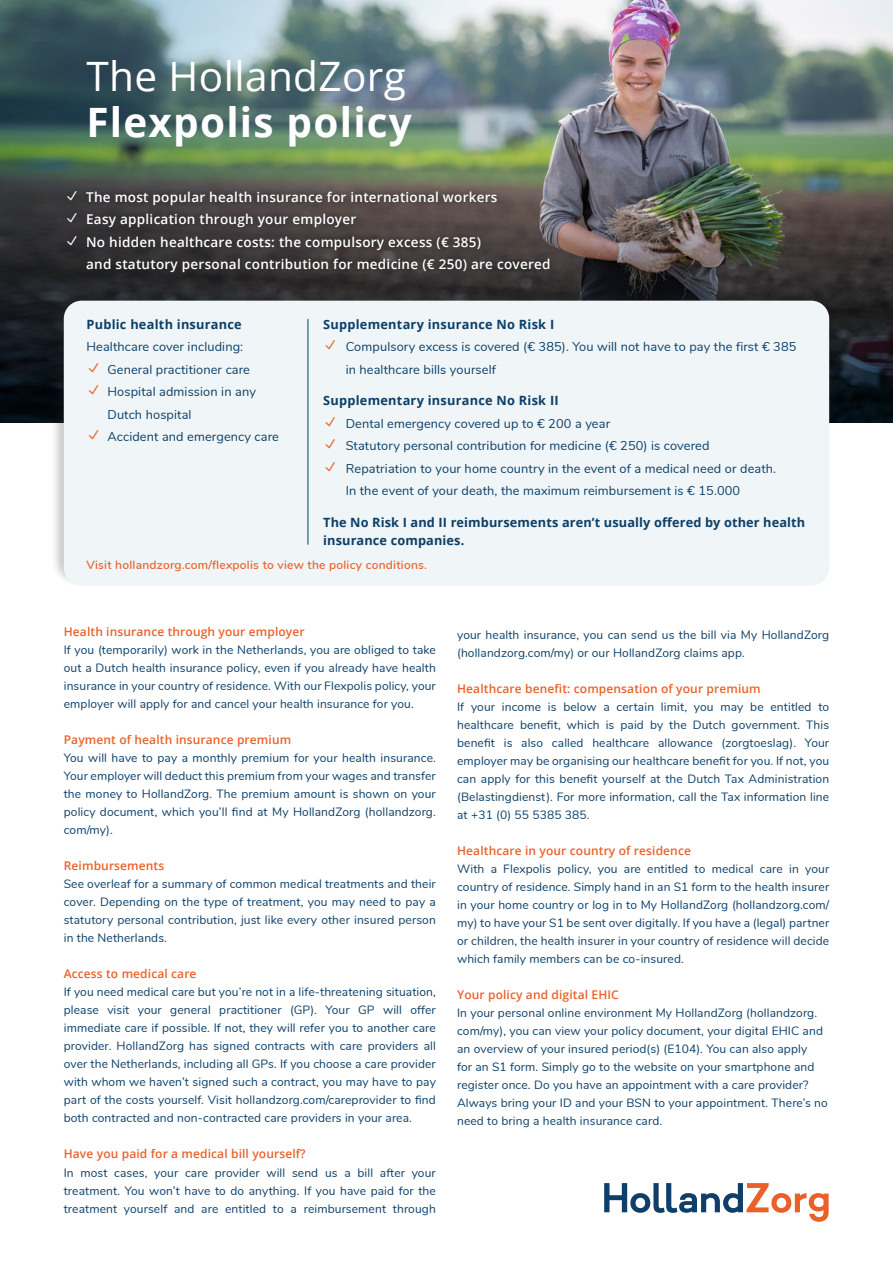
<style>
.page{position:relative;width:893px;height:1263px;background:#fff}
.page>*{position:absolute;margin:0;border:0;box-sizing:border-box;transform-origin:0 0}
.t1{font:700 40.5px/46.5px "Open Sans";letter-spacing:.03em;color:#fff}
.t2{font:600 13.5px/22.5px "Open Sans";letter-spacing:.02em;color:#fff}
.t3{font:12.75px/22.5px "Nunito";letter-spacing:.01em;color:#0c3f67}
.t4{font:700 12.75px/18px "Open Sans";letter-spacing:.02em;color:#0c3f67}
.t5{font:12px/18px "Nunito";letter-spacing:.01em;color:#0c3f67;text-align:justify}
.t6{font:600 12px "Open Sans";letter-spacing:.01em;color:#eb6129}
.t7{font:600 12px "Nunito";letter-spacing:.02em;color:#eb6129}
.s1{font-weight:400}
</style>
<div class="page">
<img style="left:0;top:0;width:893px;height:422px">
<svg style="left:60px;top:183px;width:497px;height:97px;background:#443e3e"></svg>
<div style="left:50px;top:286px;width:782px;height:301px;background:#231f20;opacity:.25"></div>
<div style="left:64px;top:301px;width:765px;height:284px;background:#f0f6f8;border-radius:18px"></div>
<hr style="left:308px;top:319px;width:1px;height:225px;background:#0c3f67">
<svg style="left:604px;top:1183px;width:225px;height:39px"></svg>
<svg style="left:67px;top:191px;width:10px;height:9px"></svg>
<svg style="left:67px;top:213px;width:10px;height:10px"></svg>
<svg style="left:67px;top:236px;width:10px;height:9px"></svg>
<p class="t1" style="left:86px;top:52px;width:327px"><span class="s1">The HollandZorg<br></span>Flexpolis policy</p>
<p class="t2" style="left:86px;top:185px;width:413px">The most popular health insurance for international workers</p>
<p class="t2" style="left:86px;top:208px;width:272px">Easy application through your employer</p>
<p class="t2" style="left:86px;top:230px;width:466px">No hidden healthcare costs: the compulsory excess (€ 385)<br>and statutory personal contribution for medicine (€ 250) are covered</p>
<p class="t4" style="left:323px;top:315px;width:233px">Supplementary insurance No Risk I</p>
<p class="t3" style="left:346px;top:335px;width:452px">Compulsory excess is covered (€ 385). You will not have to pay the first € 385 in healthcare bills yourself</p>
<p class="t4" style="left:323px;top:391px;width:237px">Supplementary insurance No Risk II</p>
<p class="t3" style="left:346px;top:411px;width:266px">Dental emergency covered up to € 200 a year</p>
<p class="t3" style="left:346px;top:434px;width:365px">Statutory personal contribution for medicine (€ 250) is covered</p>
<p class="t3" style="left:346px;top:456px;width:432px">Repatriation to your home country in the event of a medical need or death.<br>In the event of your death, the maximum reimbursement is € 15.000</p>
<p class="t4" style="left:323px;top:513px;width:484px">The No Risk I and II reimbursements aren’t usually offered by other health insurance companies.</p>
<p class="t7" style="left:86px;top:556px;width:342px">Visit hollandzorg.com/flexpolis to view the policy conditions.</p>
<p class="t4" style="left:86px;top:315px;width:157px">Public health insurance</p>
<p class="t3" style="left:86px;top:335px;width:158px">Healthcare cover including:</p>
<p class="t3" style="left:107px;top:357px;width:144px">General practitioner care</p>
<p class="t3" style="left:107px;top:380px;width:150px">Hospital admission in any<br>Dutch hospital</p>
<p class="t3" style="left:107px;top:425px;width:173px">Accident and emergency care</p>
<p class="t6" style="left:64px;top:624px;width:242px">Health insurance through your employer</p>
<p class="t5" style="left:64px;top:641px;width:374px">If you (temporarily) work in the Netherlands, you are obliged to take out a Dutch health insurance policy, even if you already have health insurance in your country of residence. With our Flexpolis policy, your employer will apply for and cancel your health insurance for you.</p>
<p class="t6" style="left:64px;top:732px;width:229px">Payment of health insurance premium</p>
<p class="t5" style="left:64px;top:749px;width:374px">You will have to pay a monthly premium for your health insurance.<br>Your employer will deduct this premium from your wages and transfer the money to HollandZorg. The premium amount is shown on your policy document, which you’ll find at My HollandZorg (hollandzorg. com/my).</p>
<p class="t6" style="left:64px;top:858px;width:102px">Reimbursements</p>
<p class="t5" style="left:64px;top:875px;width:374px">See overleaf for a summary of common medical treatments and their cover. Depending on the type of treatment, you may need to pay a statutory personal contribution, just like every other insured person in the Netherlands.</p>
<p class="t6" style="left:64px;top:966px;width:134px">Access to medical care</p>
<p class="t5" style="left:64px;top:983px;width:374px">If you need medical care but you’re not in a life-threatening situation, please visit your general practitioner (GP). Your GP will offer immediate care if possible. If not, they will refer you to another care provider. HollandZorg has signed contracts with care providers all over the Netherlands, including all GPs. If you choose a care provider with whom we haven’t signed such a contract, you may have to pay part of the costs yourself. Visit hollandzorg.com/careprovider to find both contracted and non-contracted care providers in your area.</p>
<p class="t6" style="left:64px;top:1146px;width:243px">Have you paid for a medical bill yourself?</p>
<p class="t5" style="left:64px;top:1163px;width:374px">In most cases, your care provider will send us a bill after your treatment. You won’t have to do anything. If you have paid for the treatment yourself and are entitled to a reimbursement through</p>
<p class="t5" style="left:457px;top:625px;width:374px">your health insurance, you can send us the bill via My HollandZorg (hollandzorg.com/my) or our HollandZorg claims app.</p>
<p class="t6" style="left:457px;top:681px;width:305px">Healthcare benefit: compensation of your premium</p>
<p class="t5" style="left:457px;top:697px;width:374px">If your income is below a certain limit, you may be entitled to healthcare benefit, which is paid by the Dutch government. This benefit is also called healthcare allowance (zorgtoeslag). Your employer may be organising our healthcare benefit for you. If not, you can apply for this benefit yourself at the Dutch Tax Administration (Belastingdienst). For more information, call the Tax information line at +31 (0) 55 5385 385.</p>
<p class="t6" style="left:457px;top:843px;width:235px">Healthcare in your country of residence</p>
<p class="t5" style="left:457px;top:859px;width:374px">With a Flexpolis policy, you are entitled to medical care in your country of residence. Simply hand in an S1 form to the health insurer in your home country or log in to My HollandZorg (hollandzorg.com/ my) to have your S1 be sent over digitally. If you have a (legal) partner or children, the health insurer in your country of residence will decide which family members can be co-insured.</p>
<p class="t6" style="left:457px;top:987px;width:163px">Your policy and digital EHIC</p>
<p class="t5" style="left:457px;top:1003px;width:372px;text-align:left">In your personal online environment My HollandZorg (hollandzorg. com/my), you can view your policy document, your digital EHIC and an overview of your insured period(s) (E104). You can also apply<br>for an S1 form. Simply go to the website on your smartphone and register once. Do you have an appointment with a care provider?<br>Always bring your ID and your BSN to your appointment. There’s no need to bring a health insurance card.</p>
</div>
